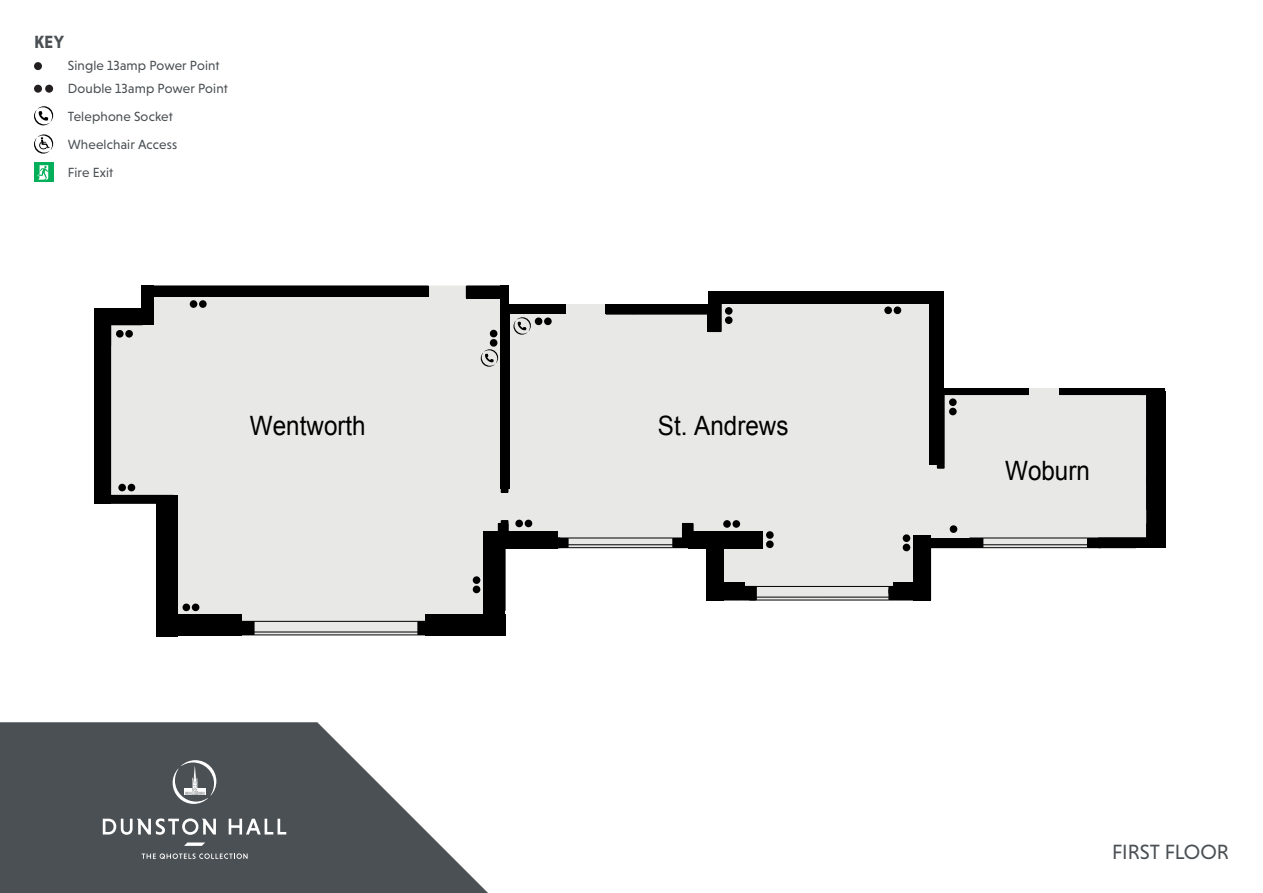
<style>
.page{position:relative;width:1263px;height:893px;background:#fff}
.page>*{position:absolute;margin:0;border:0;box-sizing:border-box;transform-origin:0 0}
.t1{font:26.7px "Arial";color:#000;scale:.91 1}
.Description{font:21px "Niveau Grotesk";letter-spacing:-.005em;color:#4b5054}
.t2{font:700 18px "Niveau Grotesk";color:#4b5054}
.t3{font:13.5px "Niveau Grotesk";letter-spacing:.01em;color:#4b5054}
</style>
<div class="page">
<svg style="left:0;top:722px;width:488px;height:171px"></svg>
<svg style="left:103px;top:818px;width:113px;height:17px"></svg>
<svg style="left:229px;top:819px;width:57px;height:15px"></svg>
<svg style="left:173px;top:760px;width:43px;height:44px;background:#76797c"></svg>
<svg style="left:184px;top:842px;width:21px;height:4px"></svg>
<svg style="left:142px;top:853px;width:106px;height:6px"></svg>
<svg style="left:111px;top:285px;width:1035px;height:350px;fill:#e8e8e7"></svg>
<hr style="left:944px;top:353px;width:1px;height:111px;background:#000">
<div style="left:930px;top:286px;width:14px;height:179px;background:#000"></div>
<hr style="left:944px;top:286px;width:1px;height:67px;background:#000">
<div style="left:141px;top:285px;width:13px;height:40px;background:#000"></div>
<div style="left:149px;top:286px;width:199px;height:10px;background:#000"></div>
<hr style="left:149px;top:285px;width:199px;height:1px;background:#000">
<hr style="left:149px;top:296px;width:199px;height:1px;background:#000">
<div style="left:348px;top:286px;width:80px;height:11px;background:#000"></div>
<hr style="left:348px;top:285px;width:80px;height:1px;background:#000">
<div style="left:501px;top:286px;width:9px;height:203px;background:#000"></div>
<div style="left:94px;top:318px;width:17px;height:185px;background:#000"></div>
<div style="left:708px;top:290px;width:236px;height:13px;background:#000"></div>
<div style="left:634px;top:303px;width:74px;height:11px;background:#000"></div>
<svg style="left:707px;top:291px;width:15px;height:41px"></svg>
<hr style="left:634px;top:314px;width:74px;height:1px;background:#000">
<div style="left:503px;top:303px;width:63px;height:11px;background:#000"></div>
<svg style="left:605px;top:304px;width:29px;height:11px"></svg>
<div style="left:1147px;top:392px;width:18px;height:243px;background:#000"></div>
<hr style="left:1146px;top:478px;width:1px;height:67px;background:#000">
<div style="left:944px;top:388px;width:84px;height:7px;background:#000"></div>
<hr style="left:944px;top:387px;width:84px;height:1px;background:#000">
<div style="left:1059px;top:388px;width:91px;height:7px;background:#000"></div>
<hr style="left:1059px;top:387px;width:91px;height:1px;background:#000">
<svg style="left:1140px;top:387px;width:25px;height:25px"></svg>
<hr style="left:1146px;top:395px;width:1px;height:115px;background:#000">
<svg style="left:937px;top:464px;width:8px;height:5px"></svg>
<div style="left:1101px;top:538px;width:46px;height:10px;background:#000"></div>
<hr style="left:1101px;top:537px;width:46px;height:1px;background:#000">
<svg style="left:1146px;top:523px;width:1px;height:14px"></svg>
<svg style="left:1087px;top:537px;width:15px;height:11px"></svg>
<div style="left:916px;top:538px;width:67px;height:10px;background:#000"></div>
<svg style="left:969px;top:537px;width:14px;height:1px"></svg>
<hr style="left:983px;top:547px;width:104px;height:1px;background:#000">
<hr style="left:983px;top:544px;width:104px;height:1px;background:#000">
<hr style="left:983px;top:537px;width:104px;height:1px;background:#000">
<svg style="left:888px;top:586px;width:5px;height:14px"></svg>
<svg style="left:744px;top:586px;width:13px;height:14px"></svg>
<div style="left:689px;top:531px;width:74px;height:17px;background:#000"></div>
<div style="left:707px;top:535px;width:17px;height:65px;background:#000"></div>
<div style="left:913px;top:535px;width:18px;height:65px;background:#000"></div>
<div style="left:713px;top:582px;width:31px;height:18px;background:#000"></div>
<div style="left:893px;top:582px;width:31px;height:18px;background:#000"></div>
<div style="left:483px;top:531px;width:74px;height:17px;background:#000"></div>
<svg style="left:672px;top:523px;width:22px;height:25px"></svg>
<svg style="left:557px;top:537px;width:12px;height:11px"></svg>
<hr style="left:568px;top:547px;width:105px;height:1px;background:#000">
<hr style="left:568px;top:544px;width:105px;height:1px;background:#000">
<hr style="left:568px;top:537px;width:105px;height:1px;background:#000">
<svg style="left:501px;top:489px;width:7px;height:4px"></svg>
<div style="left:484px;top:548px;width:21px;height:83px;background:#000"></div>
<div style="left:156px;top:495px;width:22px;height:141px;background:#000"></div>
<div style="left:161px;top:615px;width:80px;height:21px;background:#000"></div>
<div style="left:425px;top:615px;width:80px;height:21px;background:#000"></div>
<hr style="left:483px;top:548px;width:1px;height:49px;background:#000">
<svg style="left:484px;top:520px;width:24px;height:11px"></svg>
<hr style="left:505px;top:548px;width:1px;height:49px;background:#000">
<svg style="left:483px;top:597px;width:23px;height:14px"></svg>
<div style="left:111px;top:495px;width:63px;height:8px;background:#000"></div>
<hr style="left:111px;top:503px;width:63px;height:1px;background:#000">
<hr style="left:94px;top:503px;width:49px;height:1px;background:#000">
<svg style="left:241px;top:621px;width:14px;height:14px"></svg>
<svg style="left:417px;top:621px;width:8px;height:14px"></svg>
<hr style="left:254px;top:621px;width:164px;height:1px;background:#000">
<hr style="left:254px;top:634px;width:164px;height:1px;background:#000">
<hr style="left:254px;top:631px;width:164px;height:1px;background:#000">
<div style="left:466px;top:286px;width:42px;height:12px;background:#000"></div>
<hr style="left:466px;top:285px;width:42px;height:1px;background:#000">
<hr style="left:756px;top:586px;width:133px;height:1px;background:#000">
<hr style="left:756px;top:599px;width:133px;height:1px;background:#000">
<hr style="left:756px;top:597px;width:133px;height:1px;background:#000">
<div style="left:94px;top:307px;width:49px;height:18px;background:#000"></div>
<svg style="left:513px;top:317px;width:18px;height:18px"></svg>
<svg style="left:481px;top:349px;width:17px;height:18px"></svg>
<div style="left:116px;top:330px;width:8px;height:8px;background:#000;border-radius:50%"></div>
<div style="left:125px;top:330px;width:8px;height:8px;background:#000;border-radius:50%"></div>
<div style="left:190px;top:300px;width:7px;height:8px;background:#000;border-radius:50%"></div>
<div style="left:199px;top:300px;width:8px;height:8px;background:#000;border-radius:50%"></div>
<div style="left:118px;top:484px;width:8px;height:7px;background:#000;border-radius:50%"></div>
<div style="left:128px;top:484px;width:7px;height:7px;background:#000;border-radius:50%"></div>
<div style="left:490px;top:330px;width:7px;height:7px;background:#000;border-radius:50%"></div>
<div style="left:490px;top:339px;width:7px;height:8px;background:#000;border-radius:50%"></div>
<div style="left:515px;top:520px;width:8px;height:7px;background:#000;border-radius:50%"></div>
<div style="left:525px;top:520px;width:7px;height:7px;background:#000;border-radius:50%"></div>
<div style="left:473px;top:586px;width:7px;height:7px;background:#000;border-radius:50%"></div>
<div style="left:473px;top:576px;width:7px;height:8px;background:#000;border-radius:50%"></div>
<div style="left:723px;top:520px;width:8px;height:8px;background:#000;border-radius:50%"></div>
<div style="left:732px;top:520px;width:8px;height:8px;background:#000;border-radius:50%"></div>
<div style="left:766px;top:531px;width:8px;height:8px;background:#000;border-radius:50%"></div>
<div style="left:766px;top:540px;width:8px;height:8px;background:#000;border-radius:50%"></div>
<div style="left:903px;top:534px;width:7px;height:8px;background:#000;border-radius:50%"></div>
<div style="left:903px;top:544px;width:7px;height:7px;background:#000;border-radius:50%"></div>
<div style="left:949px;top:398px;width:8px;height:8px;background:#000;border-radius:50%"></div>
<div style="left:949px;top:408px;width:8px;height:7px;background:#000;border-radius:50%"></div>
<div style="left:950px;top:525px;width:7px;height:8px;background:#000;border-radius:50%"></div>
<div style="left:183px;top:604px;width:7px;height:7px;background:#000;border-radius:50%"></div>
<div style="left:192px;top:604px;width:7px;height:7px;background:#000;border-radius:50%"></div>
<div style="left:535px;top:317px;width:7px;height:8px;background:#000;border-radius:50%"></div>
<div style="left:544px;top:317px;width:8px;height:8px;background:#000;border-radius:50%"></div>
<div style="left:725px;top:307px;width:7px;height:8px;background:#000;border-radius:50%"></div>
<div style="left:725px;top:316px;width:7px;height:8px;background:#000;border-radius:50%"></div>
<div style="left:894px;top:306px;width:7px;height:8px;background:#000;border-radius:50%"></div>
<div style="left:884px;top:306px;width:8px;height:8px;background:#000;border-radius:50%"></div>
<div style="left:945px;top:240px;width:284px;height:147px;background:#fff"></div>
<div style="left:666px;top:240px;width:285px;height:51px;background:#fff"></div>
<div style="left:509px;top:217px;width:198px;height:87px;background:#fff"></div>
<div style="left:92px;top:281px;width:49px;height:26px;background:#fff"></div>
<div style="left:1136px;top:548px;width:48px;height:94px;background:#fff"></div>
<div style="left:34px;top:62px;width:8px;height:8px;background:#231f20;border-radius:50%"></div>
<div style="left:34px;top:85px;width:8px;height:8px;background:#231f20;border-radius:50%"></div>
<div style="left:45px;top:85px;width:8px;height:8px;background:#231f20;border-radius:50%"></div>
<svg style="left:34px;top:106px;width:19px;height:19px"></svg>
<svg style="left:34px;top:134px;width:19px;height:20px"></svg>
<div style="left:34px;top:163px;width:19px;height:19px;background:#03b059"></div>
<svg style="left:37px;top:165px;width:11px;height:15px"></svg>
<p class="t2" style="left:34px;top:31px;width:31px">KEY</p>
<p class="t3" style="left:68px;top:58px;width:153px">Single 13amp Power Point</p>
<p class="t3" style="left:68px;top:80px;width:161px">Double 13amp Power Point</p>
<p class="t3" style="left:68px;top:109px;width:107px">Telephone Socket</p>
<p class="t3" style="left:68px;top:137px;width:111px">Wheelchair Access</p>
<p class="t3" style="left:68px;top:165px;width:47px">Fire Exit</p>
<p class="t1" style="left:250px;top:408px;width:129px">Wentworth</p>
<p class="t1" style="left:658px;top:408px;width:145px">St. Andrews</p>
<p class="t1" style="left:1005px;top:453px;width:95px">Woburn</p>
<p class="Description" style="left:1112px;top:840px;width:118px">FIRST FLOOR</p>
</div>
